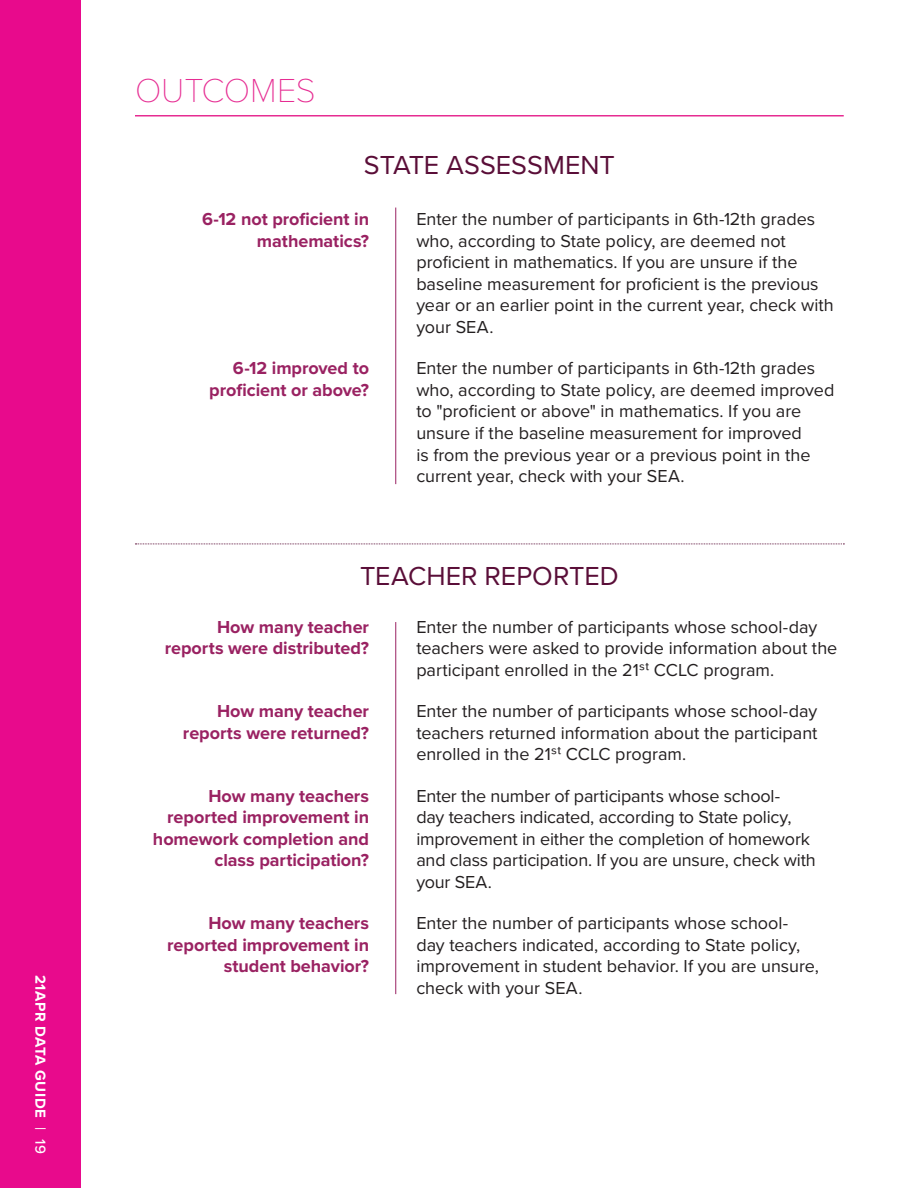
<style>
.page{position:relative;width:918px;height:1188px;background:#fff}
.page>*{position:absolute;margin:0;border:0;box-sizing:border-box;transform-origin:0 0}
.t1{font:100 34.5px "Proxima Nova T";color:#e62c92}
.t2{font:27px "Proxima Nova";color:#5a0e38}
.t3{font:18px/21.6px "Proxima Nova";color:#231f20}
.t4{font:700 18px/21.6px "Proxima Nova";letter-spacing:-.005em;color:#9a2262;text-align:right}
.t5{font:700 15px "Proxima Nova";letter-spacing:.035em;color:#fff}
.s1{font-weight:500}
</style>
<div class="page">
<div style="left:0;top:0;width:81px;height:1188px;background:#e80a8c"></div>
<hr style="left:135px;top:115px;width:709px;height:2px;background:#e62c92">
<svg style="left:135px;top:544px;width:709px;height:1px"></svg>
<hr style="left:395px;top:208px;width:1px;height:276px;background:#9a2262">
<hr style="left:395px;top:622px;width:1px;height:372px;background:#9a2262">
<p class="t5" style="left:49px;top:975px;width:181px;rotate:90deg">21APR DATA GUIDE <span class="s1">| 19</span></p>
<p class="t1" style="left:135px;top:69px;width:182px">OUTCOMES</p>
<p class="t2" style="left:364px;top:149px;width:252px">STATE ASSESSMENT</p>
<p class="t4" style="left:202px;top:209px;width:169px">6-12 not proficient in mathematics?</p>
<p class="t3" style="left:416px;top:209px;width:419px">Enter the number of participants in 6th-12th grades who, according to State policy, are deemed not proficient in mathematics. If you are unsure if the baseline measurement for proficient is the previous year or an earlier point in the current year, check with your SEA.</p>
<p class="t4" style="left:209px;top:358px;width:161px">6-12 improved to proficient or above?</p>
<p class="t3" style="left:416px;top:358px;width:420px">Enter the number of participants in 6th-12th grades who, according to State policy, are deemed improved to "proficient or above" in mathematics. If you are unsure if the baseline measurement for improved<br>is from the previous year or a previous point in the current year, check with your SEA.</p>
<p class="t2" style="left:360px;top:560px;width:260px">TEACHER REPORTED</p>
<p class="t4" style="left:165px;top:617px;width:206px">How many teacher reports were distributed?</p>
<p class="t3" style="left:416px;top:616px;width:423px">Enter the number of participants whose school-day teachers were asked to provide information about the participant enrolled in the 21st CCLC program.</p>
<p class="t4" style="left:183px;top:701px;width:188px">How many teacher reports were returned?</p>
<p class="t3" style="left:416px;top:701px;width:402px;text-align:justify">Enter the number of participants whose school-day teachers returned information about the participant enrolled in the 21st CCLC program.</p>
<p class="t4" style="left:153px;top:785px;width:218px">How many teachers reported improvement in homework completion and class participation?</p>
<p class="t3" style="left:416px;top:785px;width:401px">Enter the number of participants whose school-<br>day teachers indicated, according to State policy, improvement in either the completion of homework and class participation. If you are unsure, check with your SEA.</p>
<p class="t4" style="left:167px;top:913px;width:203px">How many teachers reported improvement in student behavior?</p>
<p class="t3" style="left:416px;top:913px;width:404px">Enter the number of participants whose school&shy;day teachers indicated, according to State policy, improvement in student behavior. If you are unsure, check with your SEA.</p>
</div>
